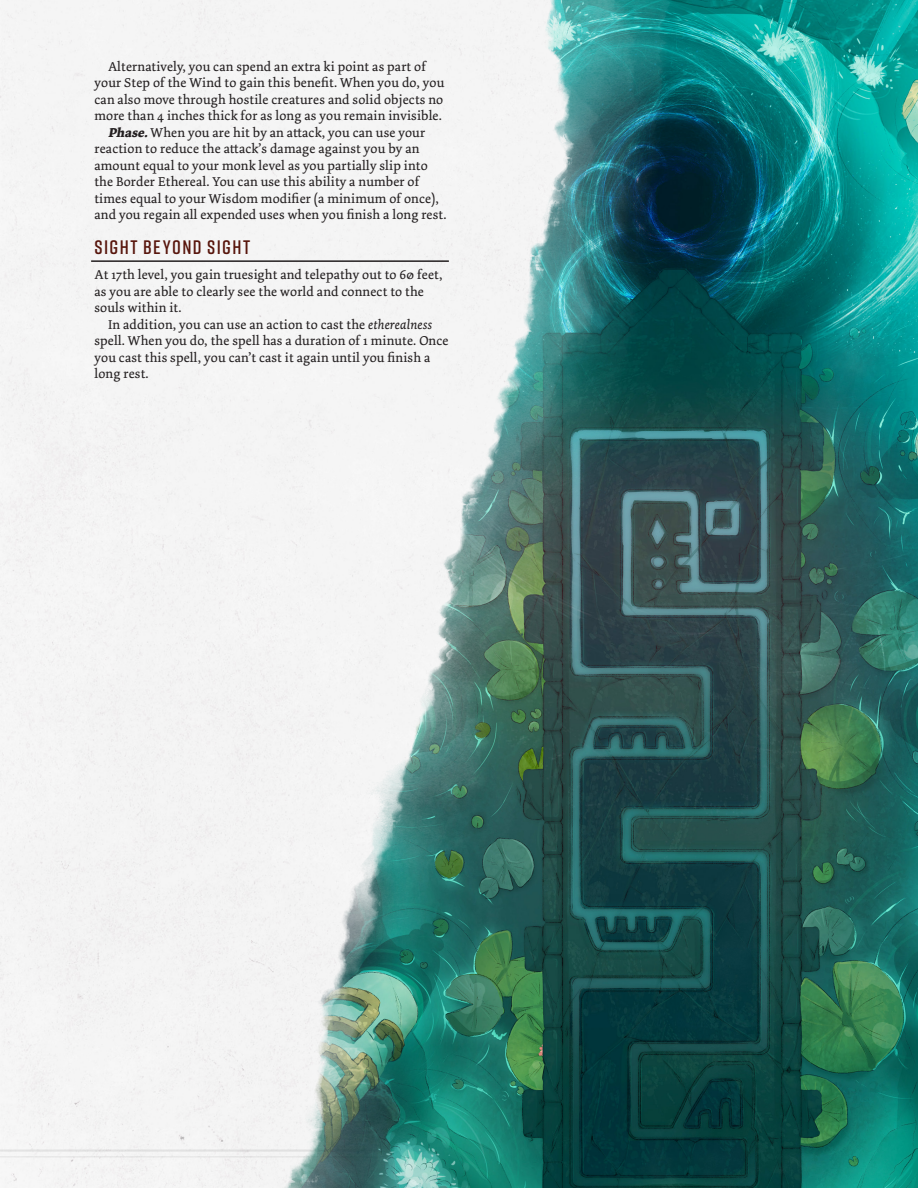
<style>
.page{position:relative;width:918px;height:1188px;background:#fff}
.page>*{position:absolute;margin:0;border:0;box-sizing:border-box;transform-origin:0 0}
.t1{font:600 19.5px "Rift";letter-spacing:.07em;color:#57150c}
.Item_Description_-_S{font:13.5px/16.5px "Dolly Pro";letter-spacing:.01em;color:#231f20}
.Item_Description_-_F{font:13.5px/16.5px "Dolly Pro";letter-spacing:.01em;color:#231f20}
.s1{font-weight:700;font-style:italic}
.s2{font-style:italic}
</style>
<div class="page">
<img style="left:9px;top:0;width:909px;height:1188px">
<hr style="left:91px;top:260px;width:358px;height:2px;background:#231f20">
<p class="Item_Description_-_S" style="left:94px;top:58px;width:351px;text-align:center">Alternatively, you can spend an extra ki point as part of<br>your Step of the Wind to gain this benefit. When you do, you can also move through hostile creatures and solid objects no more than 4 inches thick for as long as you remain invisible.</p>
<p class="Item_Description_-_S" style="left:94px;top:124px;width:354px;text-indent:14px"><span class="s1">Phase.</span>When you are hit by an attack, you can use your reaction to reduce the attack’s damage against you by an amount equal to your monk level as you partially slip into the Border Ethereal. You can use this ability a number of times equal to your Wisdom modifier (a minimum of once), and you regain all expended uses when you finish a long rest.</p>
<p class="t1" style="left:95px;top:233px;width:157px">SIGHT BEYOND SIGHT</p>
<p class="Item_Description_-_F" style="left:94px;top:266px;width:350px">At 17th level, you gain truesight and telepathy out to 60 feet, as you are able to clearly see the world and connect to the souls within it.</p>
<p class="Item_Description_-_S" style="left:94px;top:316px;width:356px;text-indent:14px">In addition, you can use an action to cast the <span class="s2">etherealness </span>spell. When you do, the spell has a duration of 1 minute. Once you cast this spell, you can’t cast it again until you finish a long rest.</p>
</div>
